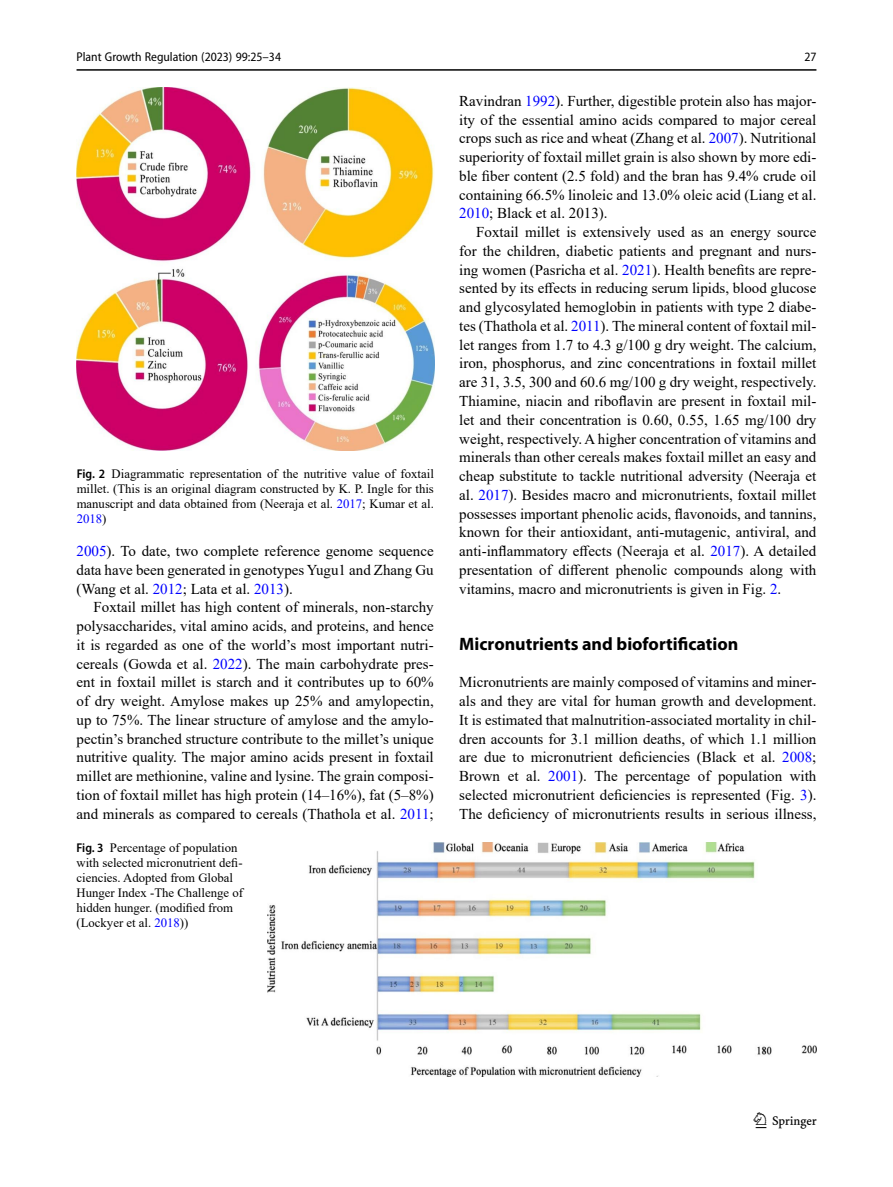
<style>
.page{position:relative;width:893px;height:1187px;background:#fff}
.page>*{position:absolute;margin:0;border:0;box-sizing:border-box;transform-origin:0 0}
.t1{font:22.5px "Springnew";color:#000}
.Head_1{font:700 18px "Myriad Pro";color:#000}
.Body_Text_Indent{font:15px/18.8px "Times New Roman";color:#000;text-align:justify}
.Body_Text{font:15px/18.8px "Times New Roman";color:#000;text-align:justify}
.Figure_Caption{font:12.75px/15px "Times New Roman";color:#000;text-align:justify}
.Figure_Caption_Side{font:12.75px/15px "Times New Roman";color:#000}
.t2{font:semi-condensed 12.75px "Myriad Pro";color:#000}
.s1{font-family:"Myriad Pro";font-weight:600;font-stretch:semi-condensed}
.s2{color:#00f}
</style>
<div class="page">
<hr style="left:77px;top:69px;width:739px;height:2px;background:#000">
<img style="left:268px;top:842px;width:548px;height:234px">
<img style="left:77px;top:87px;width:357px;height:363px">
<p class="t2" style="left:77px;top:49px;width:206px">Plant Growth Regulation (2023) 99:25–34</p>
<p class="Figure_Caption" style="left:77px;top:465px;width:359px"><span class="s1">Fig. 2</span> Diagrammatic representation of the nutritive value of foxtail millet. (This is an original diagram constructed by K. P. Ingle for this manuscript and data obtained from (Neeraja et al. <span class="s2">2017</span>; Kumar et al.<br><span class="s2">2018</span>)</p>
<p class="Body_Text_Indent" style="left:77px;top:541px;width:359px"><span class="s2">2005</span>). To date, two complete reference genome sequence data have been generated in genotypes Yugu1 and Zhang Gu (Wang et al. <span class="s2">2012</span>; Lata et al. <span class="s2">2013</span>).</p>
<p class="Body_Text_Indent" style="left:77px;top:597px;width:359px;text-indent:17px">Foxtail millet has high content of minerals, non-starchy polysaccharides, vital amino acids, and proteins, and hence it is regarded as one of the world’s most important nutri&shy;cereals (Gowda et al. <span class="s2">2022</span>). The main carbohydrate pres&shy;ent in foxtail millet is starch and it contributes up to 60% of dry weight. Amylose makes up 25% and amylopectin, up to 75%. The linear structure of amylose and the amylo&shy;pectin’s branched structure contribute to the millet’s unique nutritive quality. The major amino acids present in foxtail millet are methionine, valine and lysine. The grain composi&shy;tion of foxtail millet has high protein (14–16%), fat (5–8%) and minerals as compared to cereals (Thathola et al. <span class="s2">2011</span>;</p>
<p class="Figure_Caption_Side" style="left:77px;top:839px;width:168px"><span class="s1">Fig. 3</span> Percentage of population with selected micronutrient defi&shy;ciencies. Adopted from Global<br>Hunger Index -The Challenge of hidden hunger. (modified from (Lockyer et al. <span class="s2">2018</span>))</p>
<p class="t2" style="left:804px;top:49px;width:14px">27</p>
<p class="Body_Text_Indent" style="left:459px;top:91px;width:359px">Ravindran <span class="s2">1992</span>). Further, digestible protein also has major&shy;ity of the essential amino acids compared to major cereal crops such as rice and wheat (Zhang et al. <span class="s2">2007</span>). Nutritional superiority of foxtail millet grain is also shown by more edi&shy;ble fiber content (2.5 fold) and the bran has 9.4% crude oil containing 66.5% linoleic and 13.0% oleic acid (Liang et al.<br><span class="s2">2010</span>; Black et al. 2013).</p>
<p class="Body_Text_Indent" style="left:459px;top:222px;width:359px;text-indent:17px">Foxtail millet is extensively used as an energy source for the children, diabetic patients and pregnant and nurs&shy;ing women (Pasricha et al. <span class="s2">2021</span>). Health benefits are repre&shy;sented by its effects in reducing serum lipids, blood glucose and glycosylated hemoglobin in patients with type 2 diabe&shy;tes (Thathola et al. <span class="s2">2011</span>). The mineral content of foxtail mil&shy;let ranges from 1.7 to 4.3 g/100 g dry weight. The calcium, iron, phosphorus, and zinc concentrations in foxtail millet are 31, 3.5, 300 and 60.6 mg/100 g dry weight, respectively.<br>Thiamine, niacin and riboflavin are present in foxtail mil&shy;let and their concentration is 0.60, 0.55, 1.65 mg/100 dry weight, respectively. A higher concentration of vitamins and minerals than other cereals makes foxtail millet an easy and cheap substitute to tackle nutritional adversity (Neeraja et al. <span class="s2">2017</span>). Besides macro and micronutrients, foxtail millet possesses important phenolic acids, flavonoids, and tannins, known for their antioxidant, anti-mutagenic, antiviral, and anti-inflammatory effects (Neeraja et al. <span class="s2">2017</span>). A detailed presentation of different phenolic compounds along with vitamins, macro and micronutrients is given in Fig. <span class="s2">2</span>.</p>
<p class="Head_1" style="left:459px;top:632px;width:281px">Micronutrients and biofortification</p>
<p class="Body_Text" style="left:459px;top:672px;width:359px">Micronutrients are mainly composed of vitamins and miner&shy;als and they are vital for human growth and development.<br>It is estimated that malnutrition-associated mortality in chil&shy;dren accounts for 3.1 million deaths, of which 1.1 million are due to micronutrient deficiencies (Black et al. <span class="s2">2008</span>; Brown et al. <span class="s2">2001</span>). The percentage of population with selected micronutrient deficiencies is represented (Fig. <span class="s2">3</span>).<br>The deficiency of micronutrients results in serious illness,</p>
<h1 class="t1" style="left:756px;top:1107px;width:63px">1 3</h1>
</div>
